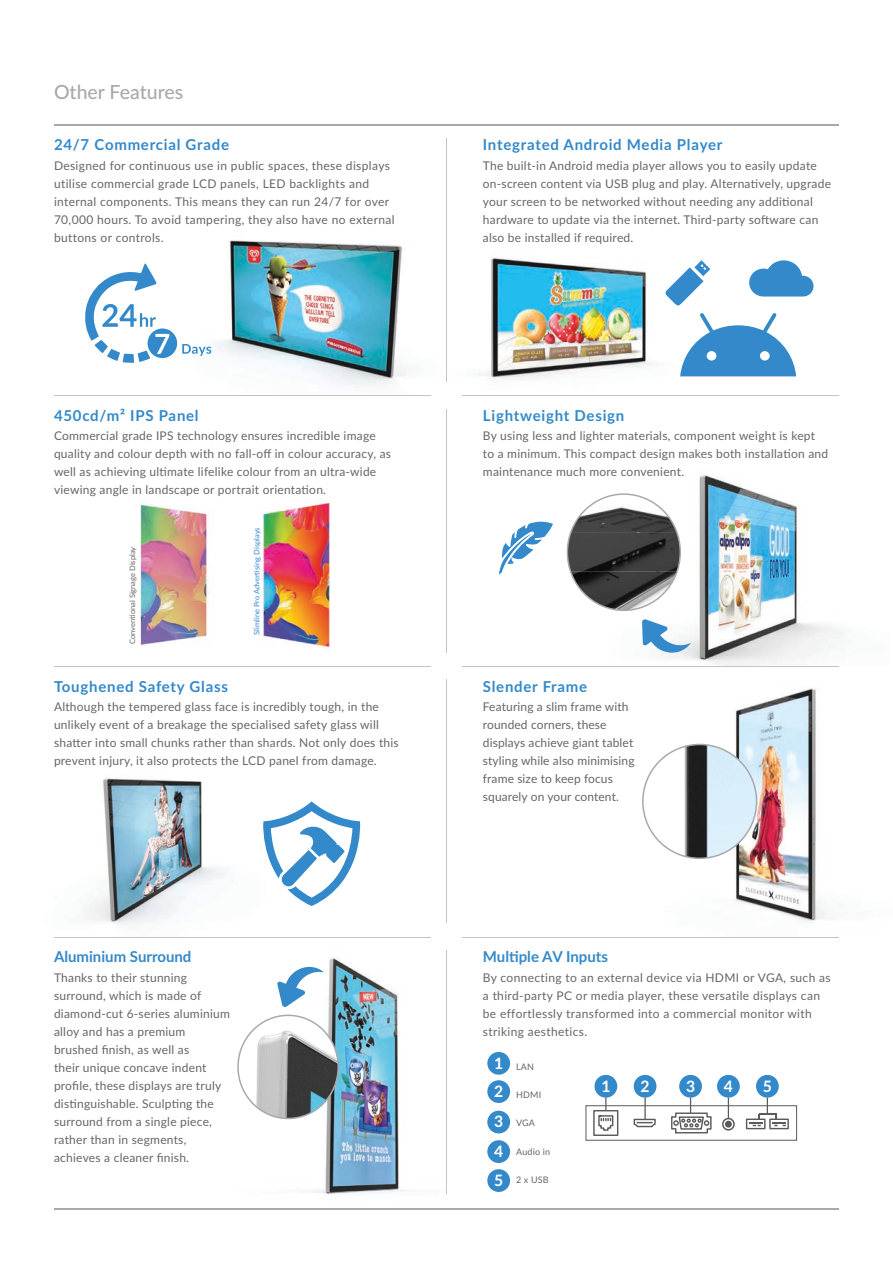
<style>
.page{position:relative;width:893px;height:1263px;background:#fff}
.page>*{position:absolute;margin:0;border:0;box-sizing:border-box;transform-origin:0 0}
.t1{font:500 19.5px "Lato";color:#a7a9ac}
.t2{font:700 15.75px/29.2px "Lato";color:#fff}
.t3{font:700 15px "Lato";letter-spacing:.05em;color:#3389ca}
.t4{font:700 15px "Lato";color:#3389ca}
.t5{font:12px/18px "Lato";letter-spacing:.02em;color:#656665}
.t6{font:9px "Lato";letter-spacing:.02em;color:#656665}
.t7{font:7.5px "Lato";color:#3389ca}
.t8{font:7.5px "Lato";color:#656665}
</style>
<div class="page">
<img style="left:237px;top:958px;width:173px;height:236px">
<img style="left:642px;top:688px;width:190px;height:234px">
<img style="left:537px;top:475px;width:305px;height:191px">
<img style="left:211px;top:240px;width:603px;height:146px">
<hr style="left:54px;top:124px;width:785px;height:2px;background:#a7a9ac">
<hr style="left:54px;top:1208px;width:785px;height:1px;background:#a7a9ac">
<img style="left:85px;top:778px;width:141px;height:147px">
<div style="left:586px;top:1105px;width:211px;height:35px;border:1px solid #5a5a5c"></div>
<div style="left:593px;top:1110px;width:25px;height:26px;border:1px solid #5a5a5c"></div>
<svg style="left:633px;top:1118px;width:23px;height:10px"></svg>
<div style="left:746px;top:1118px;width:19px;height:11px;border:1px solid #5a5a5c"></div>
<div style="left:769px;top:1118px;width:20px;height:11px;border:1px solid #5a5a5c"></div>
<div style="left:594px;top:1075px;width:23px;height:22px;background:#3389ca;border-radius:50%"></div>
<div style="left:634px;top:1075px;width:22px;height:22px;background:#3389ca;border-radius:50%"></div>
<div style="left:679px;top:1075px;width:23px;height:22px;background:#3389ca;border-radius:50%"></div>
<div style="left:717px;top:1075px;width:23px;height:22px;background:#3389ca;border-radius:50%"></div>
<div style="left:756px;top:1075px;width:23px;height:22px;background:#3389ca;border-radius:50%"></div>
<div style="left:487px;top:1052px;width:23px;height:23px;background:#3389ca;border-radius:50%"></div>
<div style="left:487px;top:1080px;width:23px;height:23px;background:#3389ca;border-radius:50%"></div>
<div style="left:487px;top:1111px;width:23px;height:22px;background:#3389ca;border-radius:50%"></div>
<div style="left:487px;top:1140px;width:23px;height:23px;background:#3389ca;border-radius:50%"></div>
<div style="left:487px;top:1169px;width:23px;height:23px;background:#3389ca;border-radius:50%"></div>
<svg style="left:597px;top:1097px;width:17px;height:34px"></svg>
<svg style="left:670px;top:1097px;width:42px;height:37px"></svg>
<svg style="left:722px;top:1097px;width:13px;height:33px"></svg>
<svg style="left:749px;top:1097px;width:37px;height:29px"></svg>
<hr style="left:644px;top:1097px;width:2px;height:22px;background:#5b5b5c">
<hr style="left:54px;top:666px;width:377px;height:1px;background:#c6c4c3">
<hr style="left:54px;top:937px;width:377px;height:1px;background:#c6c4c3">
<hr style="left:54px;top:395px;width:377px;height:1px;background:#c6c4c3">
<hr style="left:462px;top:666px;width:377px;height:1px;background:#c6c4c3">
<hr style="left:462px;top:937px;width:377px;height:1px;background:#c6c4c3">
<hr style="left:462px;top:395px;width:377px;height:1px;background:#c6c4c3">
<hr style="left:446px;top:139px;width:1px;height:243px;background:#c6c4c3">
<hr style="left:446px;top:409px;width:1px;height:244px;background:#c6c4c3">
<hr style="left:446px;top:680px;width:1px;height:243px;background:#c6c4c3">
<hr style="left:446px;top:950px;width:1px;height:244px;background:#c6c4c3">
<svg style="left:85px;top:263px;width:126px;height:100px"></svg>
<img style="left:238px;top:1015px;width:100px;height:103px">
<div style="left:237px;top:1014px;width:102px;height:105px;border:2px solid #a7a9ac;border-radius:50%"></div>
<img style="left:571px;top:494px;width:106px;height:39px">
<img style="left:567px;top:533px;width:113px;height:39px">
<img style="left:571px;top:572px;width:106px;height:38px">
<div style="left:567px;top:493px;width:114px;height:118px;border:2px solid #a7a9ac;border-radius:50%"></div>
<img style="left:643px;top:744px;width:114px;height:114px;border-radius:57px">
<div style="left:642px;top:744px;width:115px;height:115px;border:2px solid #a7a9ac;border-radius:50%"></div>
<img style="left:139px;top:501px;width:192px;height:147px">
<svg style="left:680px;top:313px;width:116px;height:63px"></svg>
<svg style="left:749px;top:260px;width:64px;height:36px"></svg>
<svg style="left:665px;top:260px;width:45px;height:45px"></svg>
<svg style="left:263px;top:801px;width:98px;height:105px"></svg>
<svg style="left:642px;top:619px;width:49px;height:34px"></svg>
<svg style="left:277px;top:967px;width:47px;height:40px"></svg>
<svg style="left:499px;top:522px;width:54px;height:53px"></svg>
<h1 class="t1" style="left:54px;top:77px;width:131px">Other Features</h1>
<p class="t3" style="left:54px;top:134px;width:177px">24/7 Commercial Grade</p>
<p class="t5" style="left:54px;top:156px;width:342px">Designed for continuous use in public spaces, these displays utilise commercial grade LCD panels, LED backlights and internal components. This means they can run 24/7 for over 70,000 hours. To avoid tampering, they also have no external buttons or controls.</p>
<p class="t3" style="left:54px;top:404px;width:146px">450cd/m² IPS Panel</p>
<p class="t5" style="left:54px;top:426px;width:339px">Commercial grade IPS technology ensures incredible image quality and colour depth with no fall-off in colour accuracy, as well as achieving ultimate lifelike colour from an ultra-wide viewing angle in landscape or portrait orientation.</p>
<p class="t8" style="left:127px;top:644px;width:99px;rotate:-90deg">Conventional Signage Display</p>
<p class="t3" style="left:54px;top:675px;width:175px">Toughened Safety Glass</p>
<p class="t7" style="left:251px;top:634px;width:109px;rotate:-90deg">Slimline Pro Advertising Displays</p>
<p class="t5" style="left:54px;top:697px;width:346px">Although the tempered glass face is incredibly tough, in the unlikely event of a breakage the specialised safety glass will shatter into small chunks rather than shards. Not only does this prevent injury, it also protects the LCD panel from damage.</p>
<p class="t3" style="left:483px;top:134px;width:241px">Integrated Android Media Player</p>
<p class="t5" style="left:483px;top:156px;width:350px">The built-in Android media player allows you to easily update on-screen content via USB plug and play. Alternatively, upgrade your screen to be networked without needing any additional hardware to update via the internet. Third-party software can also be installed if required.</p>
<p class="t3" style="left:483px;top:404px;width:143px">Lightweight Design</p>
<p class="t5" style="left:483px;top:426px;width:347px">By using less and lighter materials, component weight is kept to a minimum. This compact design makes both installation and maintenance much more convenient.</p>
<p class="t3" style="left:483px;top:675px;width:106px">Slender Frame</p>
<p class="t5" style="left:483px;top:697px;width:153px">Featuring a slim frame with rounded corners, these displays achieve giant tablet styling while also minimising frame size to keep focus squarely on your content.</p>
<p class="t4" style="left:54px;top:946px;width:139px">Aluminium Surround</p>
<p class="t4" style="left:483px;top:946px;width:127px">Multiple AV Inputs</p>
<p class="t5" style="left:483px;top:968px;width:349px">By connecting to an external device via HDMI or VGA, such as a third-party PC or media player, these versatile displays can be effortlessly transformed into a commercial monitor with striking aesthetics.</p>
<p class="t5" style="left:54px;top:968px;width:177px">Thanks to their stunning surround, which is made of diamond-cut 6-series aluminium alloy and has a premium brushed finish, as well as<br>their unique concave indent profile, these displays are truly distinguishable. Sculpting the surround from a single piece, rather than in segments, achieves a cleaner finish.</p>
<h2 class="t2" style="left:494px;top:1048px;width:11px;line-height:28.3px">1<br>2</h2>
<h2 class="t2" style="left:494px;top:1106px;width:11px;text-align:justify">3<br>4<br>5</h2>
<p class="t6" style="left:516px;top:1060px;width:19px">LAN</p>
<p class="t6" style="left:516px;top:1088px;width:27px">HDMI</p>
<p class="t6" style="left:516px;top:1117px;width:20px">VGA</p>
<p class="t6" style="left:516px;top:1145px;width:36px">Audio in</p>
<p class="t6" style="left:516px;top:1173px;width:34px">2 x USB</p>
<h2 class="t2" style="left:601px;top:1070px;width:11px">1</h2>
<h2 class="t2" style="left:641px;top:1070px;width:11px">2</h2>
<h2 class="t2" style="left:686px;top:1070px;width:11px">3</h2>
<h2 class="t2" style="left:724px;top:1070px;width:11px">4</h2>
<h2 class="t2" style="left:763px;top:1070px;width:11px">5</h2>
</div>
